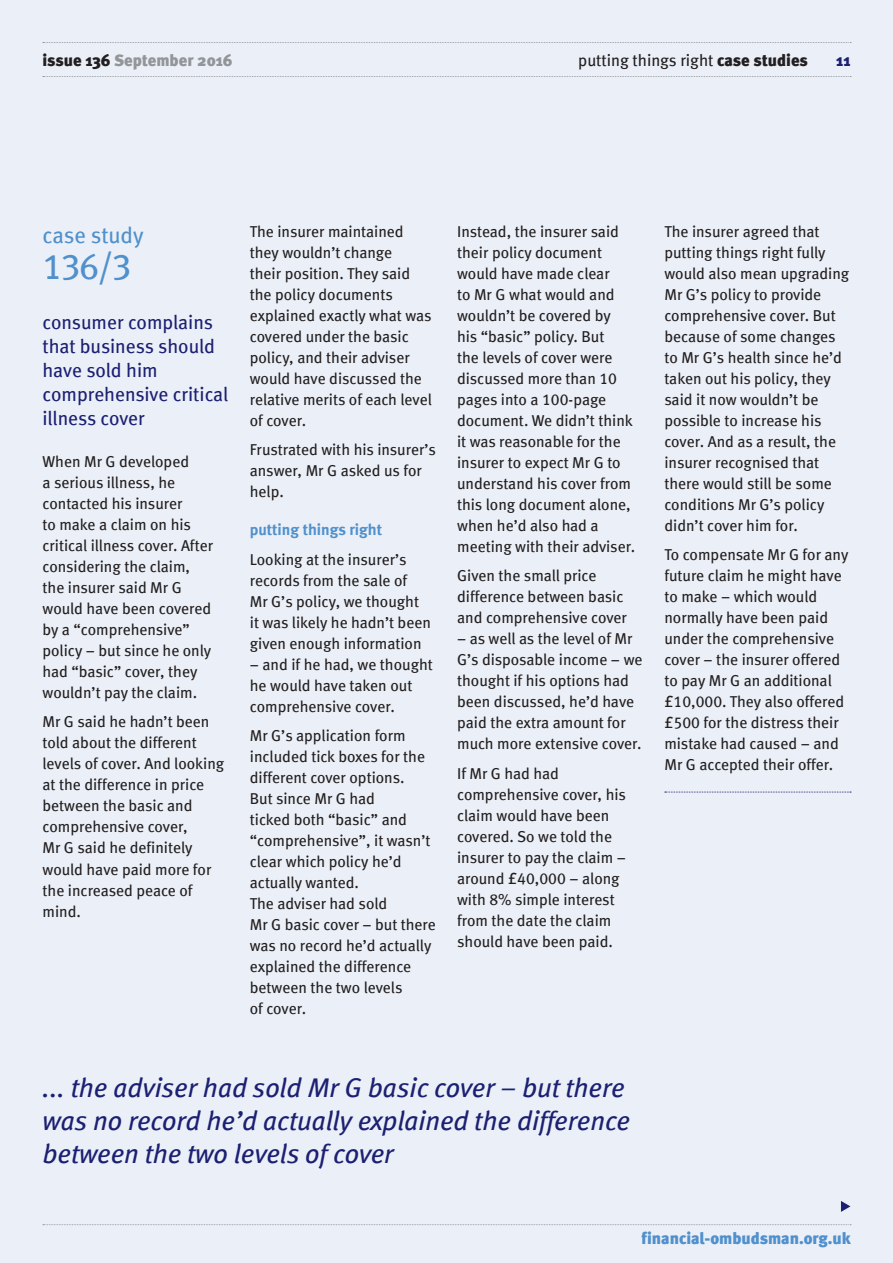
<style>
.page{position:relative;width:893px;height:1263px;background:#ebf0f8}
.page>*{position:absolute;margin:0;border:0;box-sizing:border-box;transform-origin:0 0}
.t1{font:36px "Meta Book LF";color:#5090cc}
.t2{font:italic 27px/33px "Meta Book LF";color:#1c2072}
.t3{font:22.5px "Meta Book LF";letter-spacing:-.005em;color:#5090cc}
.t4{font:19.5px/24px "Meta Book LF";color:#1c2072}
.t5{font:900 16.5px "Meta";letter-spacing:-.01em;color:#231f20}
.t6{font:16.5px "Meta Book LF";color:#231f20}
.t7{font:900 16.5px "Meta";color:#5090cc}
.t8{font:900 16.5px "Meta";color:#939598}
.t9{font:900 16.5px "Meta";color:#1c2072}
.t10{font:15.75px/21px "Meta Book LF";color:#231f20}
.t11{font:15.75px "Meta Bold LF";color:#5090cc}
.s1{color:#231f20}
.s2{font-family:"Meta";font-weight:900}
.s3{font-family:"Meta Book LF";font-weight:400}
</style>
<div class="page">
<svg style="left:43px;top:1224px;width:808px;height:1px"></svg>
<svg style="left:43px;top:42px;width:808px;height:1px"></svg>
<svg style="left:43px;top:76px;width:808px;height:1px"></svg>
<svg style="left:841px;top:1201px;width:9px;height:11px"></svg>
<svg style="left:665px;top:792px;width:186px;height:1px"></svg>
<p class="t8" style="left:43px;top:51px;width:192px"><span class="s1">issue 136</span> September 2016</p>
<p class="t6" style="left:578px;top:51px;width:231px">putting things right <span class="s2">case studies</span></p>
<p class="t9" style="left:836px;top:51px;width:16px">11</p>
<p class="t5" style="left:482px;top:51px;width:328px"><span class="s3">awarding interest</span>: the ombudsman’ approach</p>
<h5 class="t3" style="left:43px;top:222px;width:103px">case study</h5>
<h2 class="t1" style="left:43px;top:245px;width:91px">136/3</h2>
<h3 class="t4" style="left:43px;top:310px;width:187px">consumer complains that business should have sold him comprehensive critical illness cover</h3>
<p class="t10" style="left:43px;top:451px;width:172px">When Mr G developed<br>a serious illness, he contacted his insurer<br>to make a claim on his critical illness cover. After considering the claim, the insurer said Mr G would have been covered by a “comprehensive” policy – but since he only had “basic” cover, they wouldn’t pay the claim.</p>
<p class="t10" style="left:43px;top:711px;width:183px">Mr G said he hadn’t been told about the different levels of cover. And looking at the difference in price between the basic and comprehensive cover,<br>Mr G said he definitely would have paid more for the increased peace of mind.</p>
<p class="t10" style="left:250px;top:221px;width:184px">The insurer maintained they wouldn’t change<br>their position. They said the policy documents explained exactly what was covered under the basic policy, and their adviser would have discussed the relative merits of each level of cover.</p>
<p class="t10" style="left:250px;top:439px;width:188px">Frustrated with his insurer’s answer, Mr G asked us for help.</p>
<h6 class="t11" style="left:250px;top:520px;width:134px">putting things right</h6>
<p class="t10" style="left:250px;top:549px;width:183px">Looking at the insurer’s records from the sale of<br>Mr G’s policy, we thought it was likely he hadn’t been given enough information</p>
<p class="t10" style="left:250px;top:654px;width:185px">– and if he had, we thought he would have taken out comprehensive cover.</p>
<p class="t10" style="left:250px;top:725px;width:188px">Mr G’s application form included tick boxes for the different cover options.<br>But since Mr G had<br>ticked both “basic” and “comprehensive”, it wasn’t clear which policy he’d actually wanted.<br>The adviser had sold<br>Mr G basic cover – but there was no record he’d actually explained the difference between the two levels<br>of cover.</p>
<p class="t10" style="left:457px;top:221px;width:180px">Instead, the insurer said their policy document would have made clear<br>to Mr G what would and wouldn’t be covered by<br>his “basic” policy. But<br>the levels of cover were discussed more than 10 pages into a 100-page document. We didn’t think it was reasonable for the insurer to expect Mr G to understand his cover from this long document alone, when he’d also had a meeting with their adviser.</p>
<p class="t10" style="left:457px;top:565px;width:171px">Given the small price difference between basic and comprehensive cover</p>
<p class="t10" style="left:457px;top:628px;width:187px">– as well as the level of Mr<br>G’s disposable income – we thought if his options had been discussed, he’d have paid the extra amount for much more extensive cover.</p>
<p class="t10" style="left:457px;top:763px;width:170px">If Mr G had had comprehensive cover, his claim would have been covered. So we told the insurer to pay the claim – around £40,000 – along with 8% simple interest from the date the claim should have been paid.</p>
<p class="t10" style="left:664px;top:221px;width:186px">The insurer agreed that putting things right fully would also mean upgrading<br>Mr G’s policy to provide comprehensive cover. But because of some changes to Mr G’s health since he’d taken out his policy, they said it now wouldn’t be possible to increase his cover. And as a result, the insurer recognised that there would still be some conditions Mr G’s policy didn’t cover him for.</p>
<p class="t10" style="left:664px;top:544px;width:186px">To compensate Mr G for any future claim he might have to make – which would normally have been paid under the comprehensive cover – the insurer offered to pay Mr G an additional £10,000. They also offered £500 for the distress their mistake had caused – and<br>Mr G accepted their offer.</p>
<h2 class="t2" style="left:43px;top:1071px;width:589px">... the adviser had sold Mr G basic cover – but there was no record he’d actually explained the difference between the two levels of cover</h2>
<p class="t7" style="left:642px;top:1229px;width:211px">financial-ombudsman.org.uk</p>
</div>
